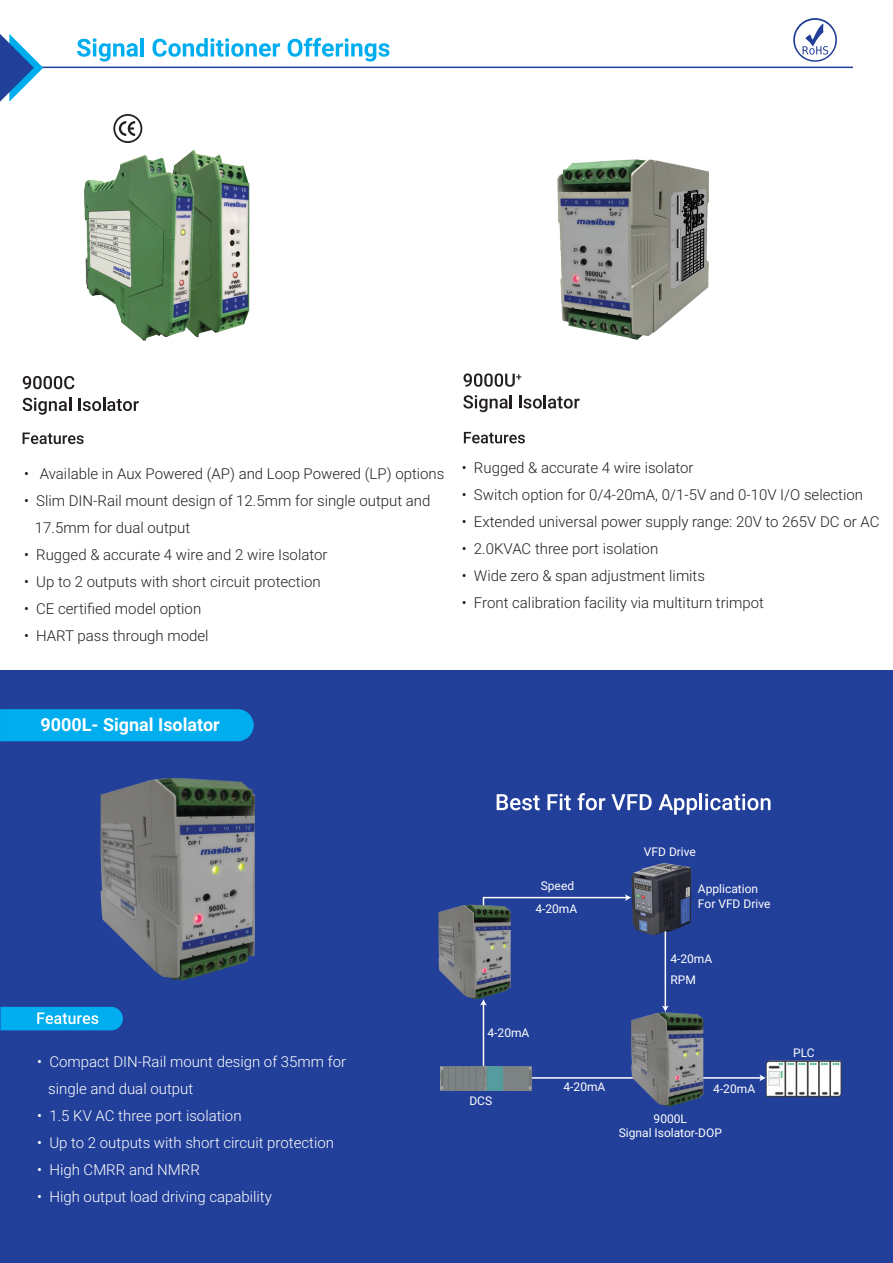
<style>
.page{position:relative;width:893px;height:1263px;background:#fff}
.page>*{position:absolute;margin:0;border:0;box-sizing:border-box;transform-origin:0 0}
.t1{font:700 18px "Roboto";color:#fff}
.t2{font:300 15px/27px "Roboto";color:#231f20}
.t3{font:300 15px/27px "Roboto";color:#fff}
.t4{font:12px/14.4px "Roboto";color:#fff}
</style>
<div class="page">
<hr style="left:39px;top:67px;width:814px;height:1px;background:#223f99">
<svg style="left:0;top:34px;width:43px;height:68px"></svg>
<div style="left:0;top:670px;width:893px;height:593px;background:#223f99"></div>
<svg style="left:464px;top:432px;width:61px;height:11px"></svg>
<img style="left:190px;top:150px;width:60px;height:187px">
<img style="left:84px;top:153px;width:114px;height:188px">
<svg style="left:23px;top:432px;width:61px;height:12px"></svg>
<hr style="left:665px;top:928px;width:1px;height:79px;background:#fff">
<svg style="left:662px;top:1005px;width:7px;height:7px"></svg>
<svg style="left:482px;top:894px;width:149px;height:11px"></svg>
<hr style="left:680px;top:1077px;width:81px;height:2px;background:#fff">
<svg style="left:759px;top:1074px;width:7px;height:7px"></svg>
<img style="left:631px;top:863px;width:60px;height:72px">
<hr style="left:532px;top:1077px;width:122px;height:2px;background:#fff">
<hr style="left:483px;top:1004px;width:1px;height:64px;background:#fff">
<svg style="left:480px;top:999px;width:7px;height:6px"></svg>
<img style="left:439px;top:905px;width:72px;height:94px">
<img style="left:631px;top:1012px;width:72px;height:94px">
<img style="left:766px;top:1060px;width:75px;height:37px">
<img style="left:441px;top:1066px;width:91px;height:25px">
<img style="left:101px;top:778px;width:154px;height:201px">
<svg style="left:101px;top:958px;width:24px;height:13px"></svg>
<svg style="left:172px;top:979px;width:15px;height:2px"></svg>
<svg style="left:77px;top:38px;width:61px;height:24px"></svg>
<hr style="left:140px;top:38px;width:4px;height:18px;background:#00aeef">
<svg style="left:153px;top:38px;width:127px;height:19px"></svg>
<svg style="left:288px;top:38px;width:101px;height:24px"></svg>
<svg style="left:463px;top:373px;width:58px;height:14px"></svg>
<svg style="left:463px;top:395px;width:49px;height:17px"></svg>
<svg style="left:519px;top:395px;width:61px;height:14px"></svg>
<svg style="left:497px;top:794px;width:43px;height:16px"></svg>
<svg style="left:547px;top:794px;width:24px;height:16px"></svg>
<svg style="left:577px;top:793px;width:28px;height:17px"></svg>
<svg style="left:611px;top:794px;width:41px;height:16px"></svg>
<svg style="left:658px;top:793px;width:112px;height:22px"></svg>
<div style="left:0;top:709px;width:254px;height:32px;background:#00aeef"></div>
<svg style="left:0;top:1007px;width:123px;height:23px;background:#19b3ee"></svg>
<svg style="left:23px;top:376px;width:51px;height:13px"></svg>
<svg style="left:23px;top:397px;width:48px;height:18px"></svg>
<svg style="left:78px;top:397px;width:61px;height:14px"></svg>
<img style="left:557px;top:159px;width:152px;height:181px">
<div style="left:581px;top:228px;width:42px;height:17px;background:#a2a3a3"></div>
<svg style="left:671px;top:188px;width:35px;height:101px;background:#6d6c6b"></svg>
<svg style="left:113px;top:114px;width:29px;height:29px"></svg>
<svg style="left:793px;top:18px;width:44px;height:44px"></svg>
<p class="t2" style="left:24px;top:459px;width:422px">• Available in Aux Powered (AP) and Loop Powered (LP) options</p>
<p class="t2" style="left:35px;top:486px;width:397px;text-indent:-11px">• Slim DIN-Rail mount design of 12.5mm for single output and<br>17.5mm for dual output</p>
<p class="t2" style="left:24px;top:540px;width:305px">• Rugged &amp; accurate 4 wire and 2 wire Isolator</p>
<p class="t2" style="left:24px;top:567px;width:298px">• Up to 2 outputs with short circuit protection</p>
<p class="t2" style="left:24px;top:594px;width:179px">• CE certified model option</p>
<p class="t2" style="left:24px;top:621px;width:186px">• HART pass through model</p>
<p class="t2" style="left:462px;top:454px;width:233px">• Rugged &amp; accurate 4 wire isolator</p>
<p class="t2" style="left:462px;top:481px;width:403px">• Switch option for 0/4-20mA, 0/1-5V and 0-10V I/O selection</p>
<p class="t2" style="left:462px;top:508px;width:419px">• Extended universal power supply range: 20V to 265V DC or AC</p>
<p class="t2" style="left:462px;top:535px;width:198px">• 2.0KVAC three port isolation</p>
<p class="t2" style="left:462px;top:562px;width:245px">• Wide zero &amp; span adjustment limits</p>
<p class="t2" style="left:462px;top:589px;width:304px">• Front calibration facility via multiturn trimpot</p>
<p class="t1" style="left:40px;top:711px;width:181px">9000L- Signal Isolator</p>
<p class="t3" style="left:48px;top:1047px;width:299px;text-indent:-11px">• Compact DIN-Rail mount design of 35mm for single and dual output</p>
<p class="t3" style="left:37px;top:1101px;width:206px">• 1.5 KV AC three port isolation</p>
<p class="t3" style="left:37px;top:1128px;width:298px">• Up to 2 outputs with short circuit protection</p>
<p class="t3" style="left:37px;top:1155px;width:164px">• High CMRR and NMRR</p>
<p class="t3" style="left:37px;top:1182px;width:236px">• High output load driving capability</p>
<p class="t4" style="left:541px;top:878px;width:35px">Speed</p>
<p class="t4" style="left:535px;top:901px;width:43px">4-20mA</p>
<p class="t4" style="left:487px;top:1025px;width:43px">4-20mA</p>
<p class="t4" style="left:644px;top:844px;width:54px">VFD Drive</p>
<p class="t4" style="left:698px;top:881px;width:74px">Application<br>For VFD Drive</p>
<p class="t4" style="left:670px;top:947px;width:43px;line-height:21px">4-20mA<br>RPM</p>
<p class="t4" style="left:469px;top:1093px;width:24px">DCS</p>
<p class="t4" style="left:564px;top:1079px;width:43px">4-20mA</p>
<p class="t4" style="left:713px;top:1081px;width:43px">4-20mA</p>
<p class="t4" style="left:619px;top:1111px;width:105px;text-align:center">9000L<br>Signal Isolator-DOP</p>
<p class="t4" style="left:793px;top:1045px;width:23px">PLC</p>
</div>
